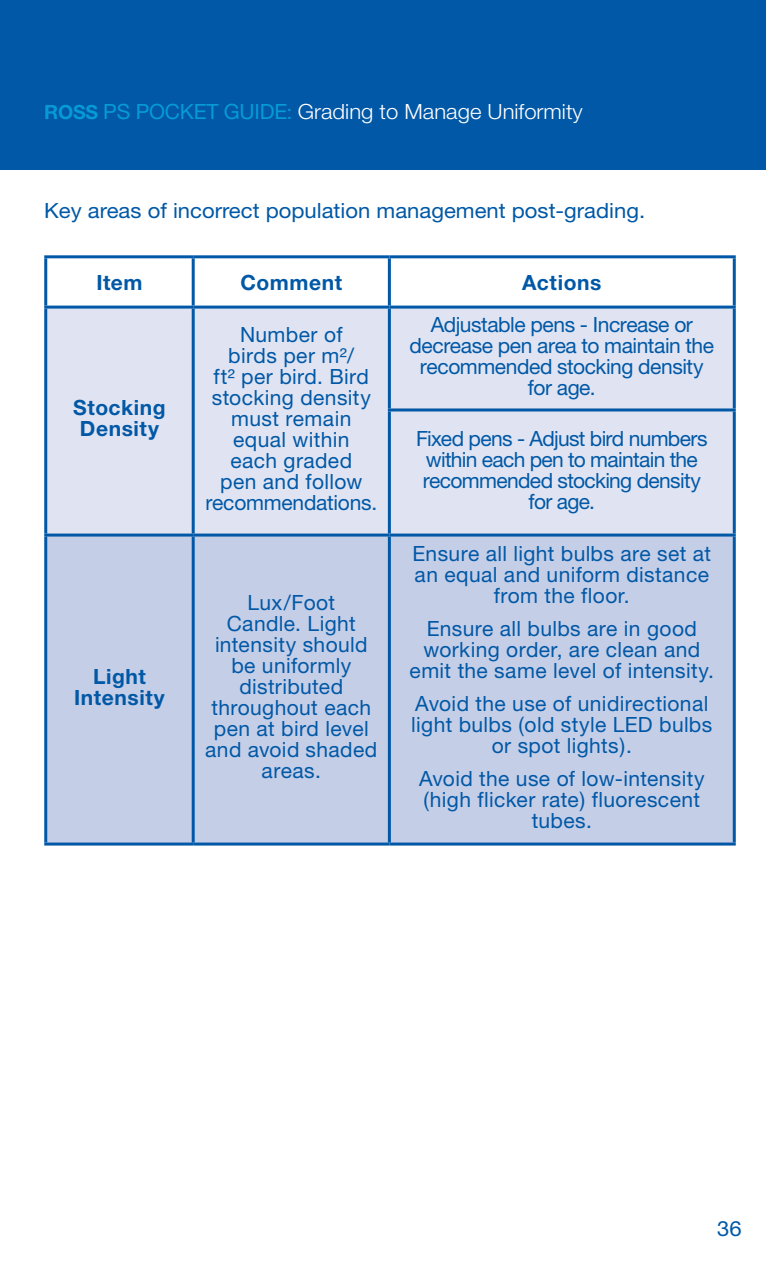
<style>
.page{position:relative;width:766px;height:1276px;background:#fff}
.page>*{position:absolute;margin:0;border:0;box-sizing:border-box;transform-origin:0 0}
.t1{font:21px/21px "Helvetica Neue";letter-spacing:.015em;color:#0158a6;text-align:center}
.t2{font:21px/21px "Helvetica Neue";letter-spacing:-.02em;color:#0158a6;text-align:center}
.t3{font:21px/21px "Helvetica Neue";letter-spacing:-.03em;color:#0158a6;text-align:center}
.t4{font:21px "Helvetica Neue";letter-spacing:.015em;color:#0158a6;scale:1.05 1}
.t5{font:700 21px/21px "Helvetica Neue";letter-spacing:.025em;color:#0158a6;text-align:center}
.t6{font:300 21px "Helvetica Neue";color:#fff;scale:1.05 1}
.s1{font-weight:700;font-size:19.5px;color:#069ad9}
.s2{font-weight:400;color:#069ad9}
.s3{font-weight:400;font-size:19.5px;color:#069ad9}
</style>
<div class="page">
<div style="left:0;top:0;width:765px;height:170px;background:#0158a6"></div>
<div style="left:47px;top:308px;width:685px;height:225px;background:#e0e4f2"></div>
<div style="left:47px;top:536px;width:685px;height:306px;background:#c5cee7"></div>
<hr style="left:44px;top:258px;width:3px;height:47px;background:#0158a6">
<hr style="left:44px;top:255px;width:149px;height:3px;background:#0158a6">
<hr style="left:193px;top:255px;width:196px;height:3px;background:#0158a6">
<hr style="left:192px;top:258px;width:3px;height:47px;background:#0158a6">
<hr style="left:388px;top:258px;width:3px;height:47px;background:#0158a6">
<hr style="left:389px;top:255px;width:346px;height:3px;background:#0158a6">
<hr style="left:732px;top:258px;width:3px;height:47px;background:#0158a6">
<hr style="left:44px;top:308px;width:3px;height:102px;background:#0158a6">
<hr style="left:44px;top:410px;width:3px;height:123px;background:#0158a6">
<hr style="left:44px;top:305px;width:149px;height:3px;background:#0158a6">
<hr style="left:192px;top:308px;width:3px;height:102px;background:#0158a6">
<hr style="left:192px;top:410px;width:3px;height:123px;background:#0158a6">
<hr style="left:193px;top:305px;width:196px;height:3px;background:#0158a6">
<hr style="left:388px;top:308px;width:3px;height:100px;background:#0158a6">
<hr style="left:389px;top:305px;width:346px;height:3px;background:#0158a6">
<hr style="left:732px;top:308px;width:3px;height:100px;background:#0158a6">
<hr style="left:388px;top:411px;width:3px;height:122px;background:#0158a6">
<hr style="left:388px;top:408px;width:347px;height:3px;background:#0158a6">
<hr style="left:732px;top:411px;width:3px;height:122px;background:#0158a6">
<hr style="left:44px;top:536px;width:3px;height:306px;background:#0158a6">
<hr style="left:44px;top:533px;width:149px;height:3px;background:#0158a6">
<hr style="left:193px;top:533px;width:196px;height:3px;background:#0158a6">
<hr style="left:389px;top:533px;width:346px;height:3px;background:#0158a6">
<hr style="left:192px;top:536px;width:3px;height:306px;background:#0158a6">
<hr style="left:388px;top:536px;width:3px;height:306px;background:#0158a6">
<hr style="left:732px;top:536px;width:3px;height:306px;background:#0158a6">
<hr style="left:44px;top:842px;width:149px;height:3px;background:#0158a6">
<hr style="left:193px;top:842px;width:196px;height:3px;background:#0158a6">
<hr style="left:389px;top:842px;width:346px;height:3px;background:#0158a6">
<p class="t6" style="left:44px;top:98px;width:514px"><span class="s1">ROSS</span> <span class="s2">PS POCKET GUIDE</span><span class="s3">:</span> Grading to Manage Uniformity</p>
<p class="t4" style="left:44px;top:198px;width:573px">Key areas of incorrect population management post-grading.</p>
<p class="t5" style="left:96px;top:272px;width:48px">Item</p>
<p class="t5" style="left:240px;top:272px;width:103px">Comment</p>
<p class="t5" style="left:522px;top:272px;width:81px">Actions</p>
<p class="t5" style="left:73px;top:397px;width:94px">Stocking<br>Density</p>
<p class="t5" style="left:74px;top:665px;width:92px">Light<br>Intensity</p>
<p class="t1" style="left:205px;top:323px;width:173px">Number of<br>birds per m²/<br>ft² per bird. Bird stocking density must remain equal within<br>each graded<br>pen and follow recommendations.</p>
<p class="t2" style="left:409px;top:313px;width:306px">Adjustable pens - Increase or decrease pen area to maintain the recommended stocking density for age.</p>
<p class="t3" style="left:416px;top:427px;width:293px">Fixed pens - Adjust bird numbers within each pen to maintain the recommended stocking density for age.</p>
<p class="t1" style="left:205px;top:592px;width:174px">Lux/Foot<br>Candle. Light intensity should be uniformly distributed throughout each pen at bird level and avoid shaded areas.</p>
<p class="t1" style="left:412px;top:542px;width:300px">Ensure all light bulbs are set at an equal and uniform distance from the floor.</p>
<p class="t1" style="left:409px;top:617px;width:306px">Ensure all bulbs are in good working order, are clean and emit the same level of intensity.</p>
<p class="t1" style="left:411px;top:692px;width:302px">Avoid the use of unidirectional light bulbs (old style LED bulbs or spot lights).</p>
<p class="t1" style="left:419px;top:767px;width:287px">Avoid the use of low-intensity (high flicker rate) fluorescent tubes.</p>
<p class="t4" style="left:717px;top:1215px;width:25px">36</p>
</div>
